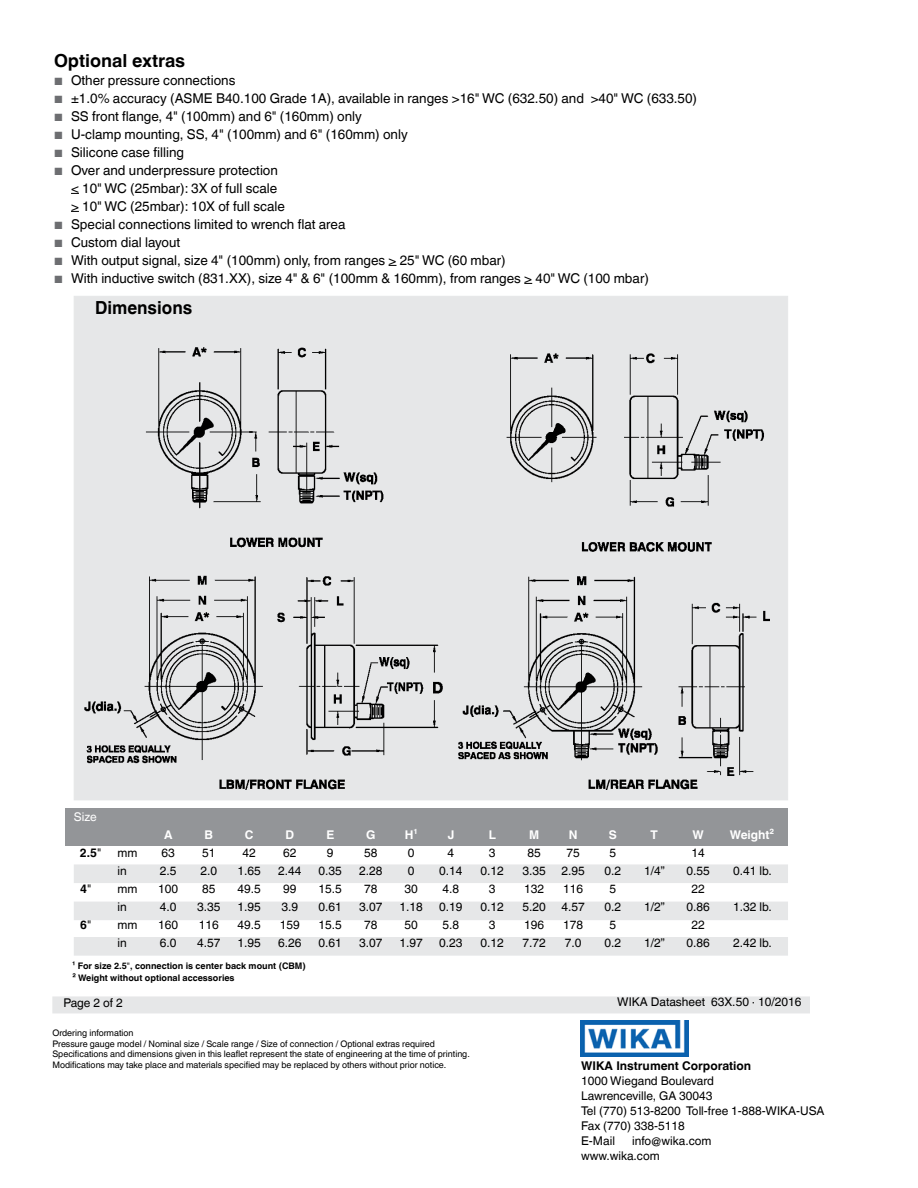
<style>
.page{position:relative;width:918px;height:1188px;background:#fff}
.page>*{position:absolute;margin:0;border:0;box-sizing:border-box;transform-origin:0 0}
.t1{font:700 18px "Helvetica World";color:#000}
.t2{font:700 18px "Helvetica World";color:#000;scale:.95 1}
.t3{font:13.5px/18px "Helvetica World";color:#000}
.t4{font:12px/15px "Helvetica World";color:#000}
.t5{font:700 12px "Helvetica World";color:#000}
.t6{font:700 12px "Helvetica World";color:#fff}
.t7{font:12px "Helvetica World";color:#fff}
.t8{font:9px/10.5px "Helvetica World";color:#000}
.t9{font:700 9px/12px "Helvetica World";color:#000}
.s1{font-size:10.5px;color:#6d6e71}
.s2{font-weight:400}
</style>
<div class="page">
<img style="left:580px;top:1020px;width:108px;height:37px">
<div style="left:52px;top:996px;width:758px;height:17px;background:#e6e7e8;border:2px solid #e6e7e8"></div>
<div style="left:74px;top:296px;width:714px;height:504px;background:#e6e7e8"></div>
<img style="left:85px;top:347px;width:685px;height:443px">
<div style="left:74px;top:902px;width:714px;height:18px;background:#e6e7e8"></div>
<div style="left:74px;top:937px;width:714px;height:19px;background:#e6e7e8"></div>
<div style="left:74px;top:864px;width:714px;height:19px;background:#e6e7e8;border:2px solid #e6e7e8"></div>
<div style="left:66px;top:809px;width:722px;height:37px;background:#939598"></div>
<h1 class="t1" style="left:54px;top:50px;width:133px">Optional extras</h1>
<p class="t3" style="left:54px;top:71px;width:183px"><span class="s1">■</span> Other pressure connections</p>
<p class="t3" style="left:54px;top:89px;width:645px"><span class="s1">■</span> ±1.0% accuracy (ASME B40.100 Grade 1A), available in ranges &gt;16" WC (632.50) and &gt;40" WC (633.50)</p>
<p class="t3" style="left:54px;top:107px;width:309px"><span class="s1">■</span> SS front flange, 4" (100mm) and 6" (160mm) only</p>
<p class="t3" style="left:54px;top:125px;width:355px"><span class="s1">■</span> U-clamp mounting, SS, 4" (100mm) and 6" (160mm) only</p>
<p class="t3" style="left:54px;top:143px;width:132px"><span class="s1">■</span> Silicone case filling</p>
<p class="t3" style="left:71px;top:161px;width:215px;text-indent:-17px"><span class="s1">■</span> Over and underpressure protection &lt; 10" WC (25mbar): 3X of full scale &gt; 10" WC (25mbar): 10X of full scale</p>
<p class="t3" style="left:54px;top:215px;width:293px"><span class="s1">■</span> Special connections limited to wrench flat area</p>
<p class="t3" style="left:54px;top:233px;width:128px"><span class="s1">■</span> Custom dial layout</p>
<p class="t3" style="left:54px;top:251px;width:453px"><span class="s1">■</span> With output signal, size 4" (100mm) only, from ranges &gt; 25" WC (60 mbar)</p>
<p class="t3" style="left:54px;top:269px;width:596px"><span class="s1">■</span> With inductive switch (831.XX), size 4" &amp; 6" (100mm &amp; 160mm), from ranges &gt; 40" WC (100 mbar)</p>
<h1 class="t2" style="left:95px;top:297px;width:104px">Dimensions</h1>
<p class="t7" style="left:74px;top:810px;width:24px">Size</p>
<p class="t6" style="left:164px;top:828px;width:10px">A</p>
<p class="t6" style="left:205px;top:828px;width:10px">B</p>
<p class="t6" style="left:245px;top:828px;width:10px">C</p>
<p class="t6" style="left:285px;top:828px;width:10px">D</p>
<p class="t6" style="left:326px;top:828px;width:9px">E</p>
<p class="t6" style="left:366px;top:828px;width:11px">G</p>
<p class="t6" style="left:405px;top:828px;width:14px">H¹</p>
<p class="t6" style="left:448px;top:828px;width:8px">J</p>
<p class="t6" style="left:489px;top:828px;width:9px">L</p>
<p class="t6" style="left:529px;top:828px;width:12px">M</p>
<p class="t6" style="left:569px;top:828px;width:10px">N</p>
<p class="t6" style="left:609px;top:828px;width:10px">S</p>
<p class="t6" style="left:651px;top:828px;width:9px">T</p>
<p class="t6" style="left:692px;top:828px;width:13px">W</p>
<p class="t6" style="left:730px;top:828px;width:46px">Weight²</p>
<p class="t5" style="left:80px;top:846px;width:23px">2.5<span class="s2">"</span></p>
<p class="t4" style="left:118px;top:845px;width:21px">mm</p>
<p class="t4" style="left:162px;top:845px;width:15px">63</p>
<p class="t4" style="left:202px;top:845px;width:15px">51</p>
<p class="t4" style="left:243px;top:845px;width:15px">42</p>
<p class="t4" style="left:283px;top:845px;width:15px">62</p>
<p class="t4" style="left:327px;top:845px;width:8px">9</p>
<p class="t4" style="left:364px;top:845px;width:15px">58</p>
<p class="t4" style="left:408px;top:845px;width:8px">0</p>
<p class="t4" style="left:448px;top:845px;width:8px">4</p>
<p class="t4" style="left:489px;top:845px;width:8px">3</p>
<p class="t4" style="left:527px;top:845px;width:15px">85</p>
<p class="t4" style="left:567px;top:845px;width:15px">75</p>
<p class="t4" style="left:610px;top:845px;width:8px">5</p>
<p class="t4" style="left:691px;top:845px;width:15px">14</p>
<p class="t4" style="left:118px;top:863px;width:11px">in</p>
<p class="t4" style="left:160px;top:863px;width:18px">2.5</p>
<p class="t4" style="left:200px;top:863px;width:18px">2.0</p>
<p class="t4" style="left:238px;top:863px;width:25px">1.65</p>
<p class="t4" style="left:278px;top:863px;width:25px">2.44</p>
<p class="t4" style="left:319px;top:863px;width:25px">0.35</p>
<p class="t4" style="left:359px;top:863px;width:25px">2.28</p>
<p class="t4" style="left:408px;top:863px;width:8px">0</p>
<p class="t4" style="left:439px;top:863px;width:25px">0.14</p>
<p class="t4" style="left:481px;top:863px;width:25px">0.12</p>
<p class="t4" style="left:522px;top:863px;width:25px">3.35</p>
<p class="t4" style="left:562px;top:863px;width:25px">2.95</p>
<p class="t4" style="left:605px;top:863px;width:18px">0.2</p>
<p class="t4" style="left:644px;top:863px;width:22px">1/4”</p>
<p class="t4" style="left:686px;top:863px;width:25px">0.55</p>
<p class="t4" style="left:733px;top:863px;width:40px">0.41 lb.</p>
<p class="t5" style="left:80px;top:882px;width:13px">4<span class="s2">"</span></p>
<p class="t4" style="left:118px;top:881px;width:21px">mm</p>
<p class="t4" style="left:158px;top:881px;width:22px">100</p>
<p class="t4" style="left:202px;top:881px;width:15px">85</p>
<p class="t4" style="left:238px;top:881px;width:25px">49.5</p>
<p class="t4" style="left:283px;top:881px;width:15px">99</p>
<p class="t4" style="left:319px;top:881px;width:25px">15.5</p>
<p class="t4" style="left:364px;top:881px;width:15px">78</p>
<p class="t4" style="left:405px;top:881px;width:15px">30</p>
<p class="t4" style="left:443px;top:881px;width:18px">4.8</p>
<p class="t4" style="left:489px;top:881px;width:8px">3</p>
<p class="t4" style="left:524px;top:881px;width:22px">132</p>
<p class="t4" style="left:563px;top:881px;width:22px">116</p>
<p class="t4" style="left:610px;top:881px;width:8px">5</p>
<p class="t4" style="left:691px;top:881px;width:15px">22</p>
<p class="t4" style="left:118px;top:899px;width:11px">in</p>
<p class="t4" style="left:160px;top:899px;width:18px">4.0</p>
<p class="t4" style="left:197px;top:899px;width:25px">3.35</p>
<p class="t4" style="left:238px;top:899px;width:25px">1.95</p>
<p class="t4" style="left:281px;top:899px;width:18px">3.9</p>
<p class="t4" style="left:319px;top:899px;width:25px">0.61</p>
<p class="t4" style="left:359px;top:899px;width:25px">3.07</p>
<p class="t4" style="left:400px;top:899px;width:25px">1.18</p>
<p class="t4" style="left:439px;top:899px;width:25px">0.19</p>
<p class="t4" style="left:481px;top:899px;width:25px">0.12</p>
<p class="t4" style="left:522px;top:899px;width:25px">5.20</p>
<p class="t4" style="left:562px;top:899px;width:25px">4.57</p>
<p class="t4" style="left:605px;top:899px;width:18px">0.2</p>
<p class="t4" style="left:644px;top:899px;width:22px">1/2”</p>
<p class="t4" style="left:686px;top:899px;width:25px">0.86</p>
<p class="t4" style="left:733px;top:899px;width:40px">1.32 lb.</p>
<p class="t5" style="left:80px;top:918px;width:13px">6<span class="s2">"</span></p>
<p class="t4" style="left:118px;top:917px;width:21px">mm</p>
<p class="t4" style="left:158px;top:917px;width:22px">160</p>
<p class="t4" style="left:199px;top:917px;width:22px">116</p>
<p class="t4" style="left:238px;top:917px;width:25px">49.5</p>
<p class="t4" style="left:280px;top:917px;width:22px">159</p>
<p class="t4" style="left:319px;top:917px;width:25px">15.5</p>
<p class="t4" style="left:364px;top:917px;width:15px">78</p>
<p class="t4" style="left:405px;top:917px;width:15px">50</p>
<p class="t4" style="left:443px;top:917px;width:18px">5.8</p>
<p class="t4" style="left:489px;top:917px;width:8px">3</p>
<p class="t4" style="left:524px;top:917px;width:22px">196</p>
<p class="t4" style="left:563px;top:917px;width:22px">178</p>
<p class="t4" style="left:610px;top:917px;width:8px">5</p>
<p class="t4" style="left:691px;top:917px;width:15px">22</p>
<p class="t4" style="left:118px;top:935px;width:11px">in</p>
<p class="t4" style="left:160px;top:935px;width:18px">6.0</p>
<p class="t4" style="left:197px;top:935px;width:25px">4.57</p>
<p class="t4" style="left:238px;top:935px;width:25px">1.95</p>
<p class="t4" style="left:278px;top:935px;width:25px">6.26</p>
<p class="t4" style="left:319px;top:935px;width:25px">0.61</p>
<p class="t4" style="left:359px;top:935px;width:25px">3.07</p>
<p class="t4" style="left:400px;top:935px;width:25px">1.97</p>
<p class="t4" style="left:439px;top:935px;width:25px">0.23</p>
<p class="t4" style="left:481px;top:935px;width:25px">0.12</p>
<p class="t4" style="left:522px;top:935px;width:25px">7.72</p>
<p class="t4" style="left:565px;top:935px;width:18px">7.0</p>
<p class="t4" style="left:605px;top:935px;width:18px">0.2</p>
<p class="t4" style="left:644px;top:935px;width:22px">1/2”</p>
<p class="t4" style="left:686px;top:935px;width:25px">0.86</p>
<p class="t4" style="left:733px;top:935px;width:40px">2.42 lb.</p>
<p class="t9" style="left:73px;top:960px;width:235px">¹ For size 2.5<span class="s2">"</span>, connection is center back mount (CBM)<br>² Weight without optional accessories</p>
<p class="t4" style="left:63px;top:995px;width:61px">Page 2 of 2</p>
<p class="t4" style="left:617px;top:994px;width:186px">WIKA Datasheet 63X.50 · 10/2016</p>
<p class="t8" style="left:52px;top:1028px;width:419px">Ordering information<br>Pressure gauge model / Nominal size / Scale range / Size of connection / Optional extras required Specifications and dimensions given in this leaflet represent the state of engineering at the time of printing.<br>Modifications may take place and materials specified may be replaced by others without prior notice.</p>
<p class="t5" style="left:581px;top:1059px;width:172px">WIKA Instrument Corporation</p>
<p class="t4" style="left:581px;top:1073px;width:245px">1000 Wiegand Boulevard<br>Lawrenceville, GA 30043<br>Tel (770) 513-8200 Toll-free 1-888-WIKA-USA<br>Fax (770) 338-5118<br>E-Mail</p>
<p class="t4" style="left:581px;top:1133px;width:132px;text-indent:51px">info@wika.com www.wika.com</p>
</div>
